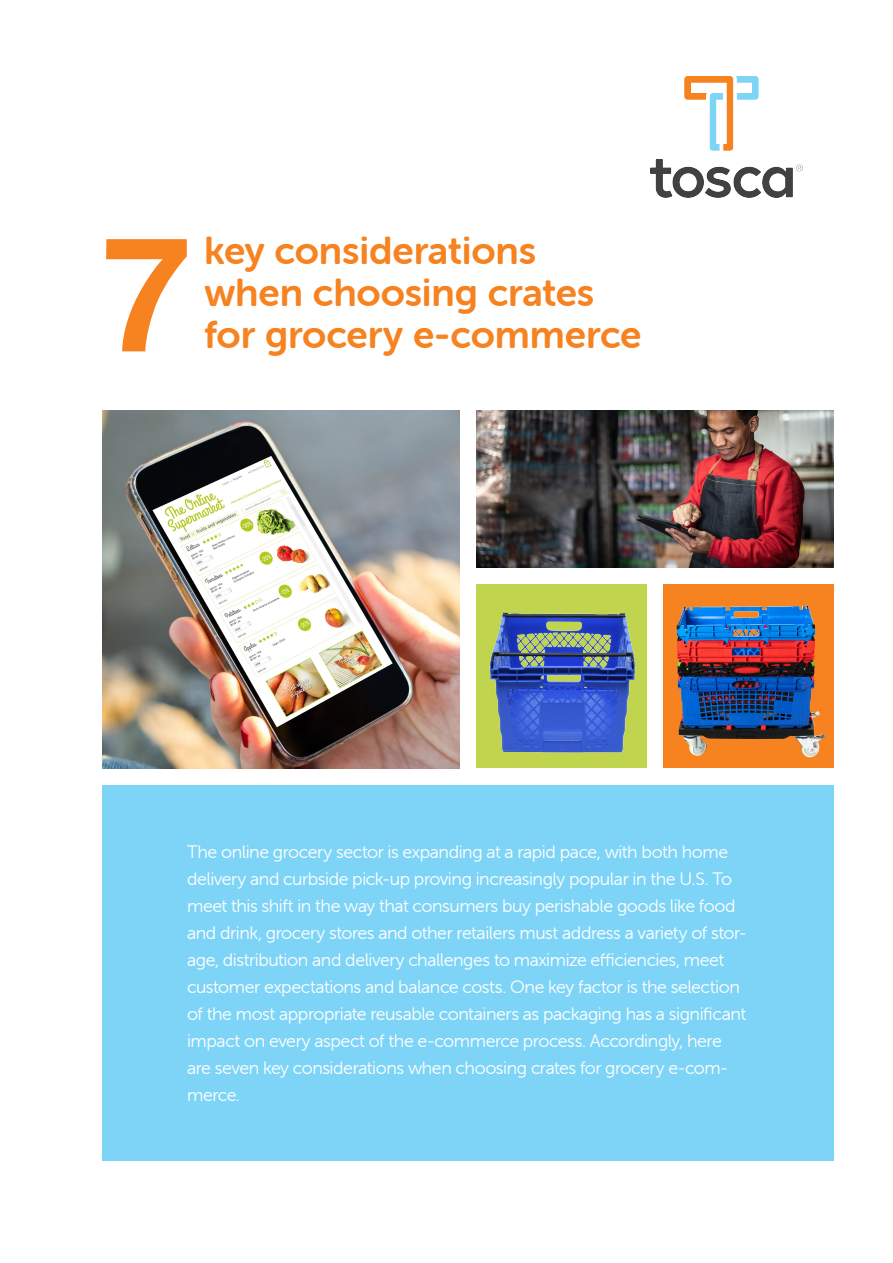
<style>
.page{position:relative;width:893px;height:1263px;background:#fff}
.page>*{position:absolute;margin:0;border:0;box-sizing:border-box;transform-origin:0 0}
.t1{font:700 160.65px "Helvetica";color:#f68220}
.t2{font:39px/42px "Museo Sans Rounded 700";letter-spacing:-.005em;color:#f68220}
.t3{font:18px/27px "Museo Sans Rounded 300";letter-spacing:-.025em;color:#fff}
</style>
<div class="page">
<img style="left:102px;top:411px;width:357px;height:357px">
<img style="left:476px;top:411px;width:357px;height:157px">
<div style="left:476px;top:585px;width:170px;height:183px;background:#c0d44d"></div>
<img style="left:489px;top:611px;width:147px;height:142px">
<img style="left:663px;top:585px;width:170px;height:183px">
<img style="left:676px;top:606px;width:132px;height:68px">
<img style="left:651px;top:77px;width:151px;height:120px">
<div style="left:102px;top:785px;width:731px;height:376px;background:#7ed4f7"></div>
<h1 class="t1" style="left:102px;top:165px;width:91px">7</h1>
<h2 class="t2" style="left:204px;top:229px;width:392px">key considerations when choosing crates</h2>
<h2 class="t2" style="left:204px;top:313px;width:439px">for grocery e-commerce</h2>
<p class="t3" style="left:187px;top:839px;width:561px">The online grocery sector is expanding at a rapid pace, with both home delivery and curbside pick-up proving increasingly popular in the U.S. To meet this shift in the way that consumers buy perishable goods like food and drink, grocery stores and other retailers must address a variety of stor&shy;age, distribution and delivery challenges to maximize efficiencies, meet customer expectations and balance costs. One key factor is the selection of the most appropriate reusable containers as packaging has a significant impact on every aspect of the e-commerce process. Accordingly, here are seven key considerations when choosing crates for grocery e-com&shy;merce.</p>
</div>
